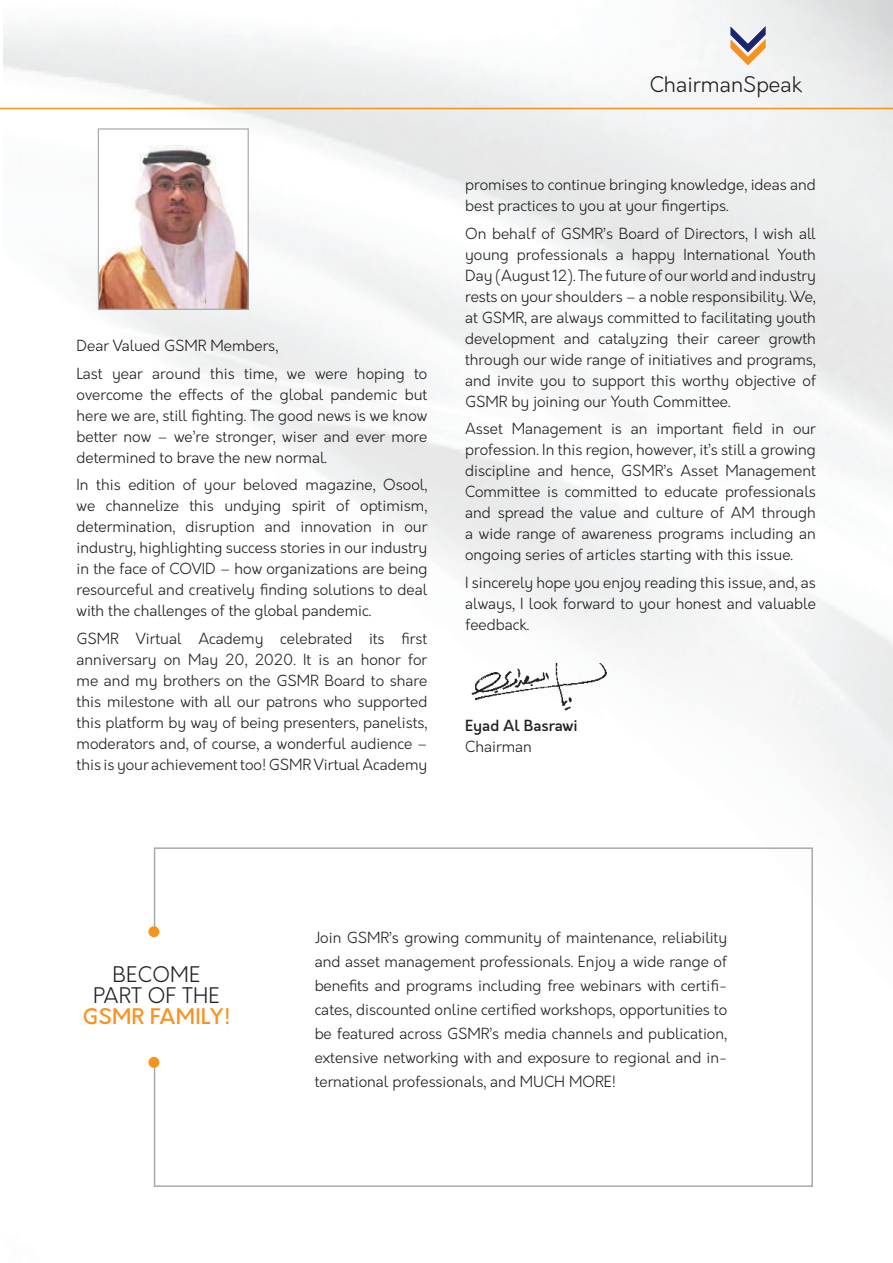
<style>
.page{position:relative;width:893px;height:1263px;background:#fff}
.page>*{position:absolute;margin:0;border:0;box-sizing:border-box;transform-origin:0 0}
.t1{font:300 21px/21px "Orkney";color:#231f20;text-align:center}
.t2{font:500 21px "Orkney";letter-spacing:.01em;color:#f7931d}
.t3{font:300 15px/21px "Orkney";color:#231f20;text-align:justify}
.t4{font:500 15px "Orkney";color:#231f20}
</style>
<div class="page">
<svg style="left:730px;top:26px;width:36px;height:39px"></svg>
<img style="left:471px;top:663px;width:141px;height:48px">
<img style="left:100px;top:145px;width:147px;height:163px">
<div style="left:98px;top:128px;width:151px;height:182px;border:1px solid #a8a9ad"></div>
<hr style="left:0;top:108px;width:893px;height:1px;background:#f5911f">
<svg style="left:153px;top:847px;width:660px;height:340px"></svg>
<div style="left:148px;top:1057px;width:11px;height:11px;background:#f7931d;border-radius:50%"></div>
<div style="left:148px;top:926px;width:11px;height:11px;background:#f7931d;border-radius:50%"></div>
<p class="t3" style="left:77px;top:333px;width:352px;line-height:27.3px">Dear Valued GSMR Members,<br>Last year around this time, we were hoping to</p>
<p class="t3" style="left:77px;top:384px;width:352px">overcome the effects of the global pandemic but here we are, still fighting. The good news is we know better now – we’re stronger, wiser and ever more determined to brave the new normal.</p>
<p class="t3" style="left:77px;top:475px;width:352px">In this edition of your beloved magazine, Osool, we channelize this undying spirit of optimism, determination, disruption and innovation in our industry, highlighting success stories in our industry in the face of COVID – how organizations are being resourceful and creatively finding solutions to deal with the challenges of the global pandemic.</p>
<p class="t3" style="left:77px;top:628px;width:352px">GSMR Virtual Academy celebrated its first anniversary on May 20, 2020. It is an honor for me and my brothers on the GSMR Board to share this milestone with all our patrons who supported this platform by way of being presenters, panelists, moderators and, of course, a wonderful audience – this is your achievement too! GSMR Virtual Academy</p>
<h1 class="t1" style="left:650px;top:74px;width:154px">ChairmanSpeak</h1>
<p class="t3" style="left:465px;top:175px;width:352px">promises to continue bringing knowledge, ideas and best practices to you at your fingertips.</p>
<p class="t3" style="left:465px;top:223px;width:352px">On behalf of GSMR’s Board of Directors, I wish all young professionals a happy International Youth Day (August 12). The future of our world and industry rests on your shoulders – a noble responsibility. We, at GSMR, are always committed to facilitating youth development and catalyzing their career growth through our wide range of initiatives and programs, and invite you to support this worthy objective of GSMR by joining our Youth Committee.</p>
<p class="t3" style="left:465px;top:418px;width:352px">Asset Management is an important field in our profession. In this region, however, it’s still a growing discipline and hence, GSMR’s Asset Management Committee is committed to educate professionals and spread the value and culture of AM through a wide range of awareness programs including an ongoing series of articles starting with this issue.</p>
<p class="t3" style="left:465px;top:572px;width:352px">I sincerely hope you enjoy reading this issue, and, as always, I look forward to your honest and valuable feedback.</p>
<p class="t4" style="left:465px;top:715px;width:114px">Eyad Al Basrawi</p>
<p class="t3" style="left:465px;top:736px;width:68px">Chairman</p>
<h1 class="t1" style="left:93px;top:964px;width:128px">BECOME<br>PART OF THE</h1>
<h1 class="t2" style="left:83px;top:1003px;width:149px">GSMR FAMILY!</h1>
<p class="t3" style="left:315px;top:926px;width:414px;line-height:24px">Join GSMR’s growing community of maintenance, reliability and asset management professionals. Enjoy a wide range of benefits and programs including free webinars with certifi&shy;cates, discounted online certified workshops, opportunities to be featured across GSMR’s media channels and publication, extensive networking with and exposure to regional and in&shy;ternational professionals, and MUCH MORE!</p>
</div>
